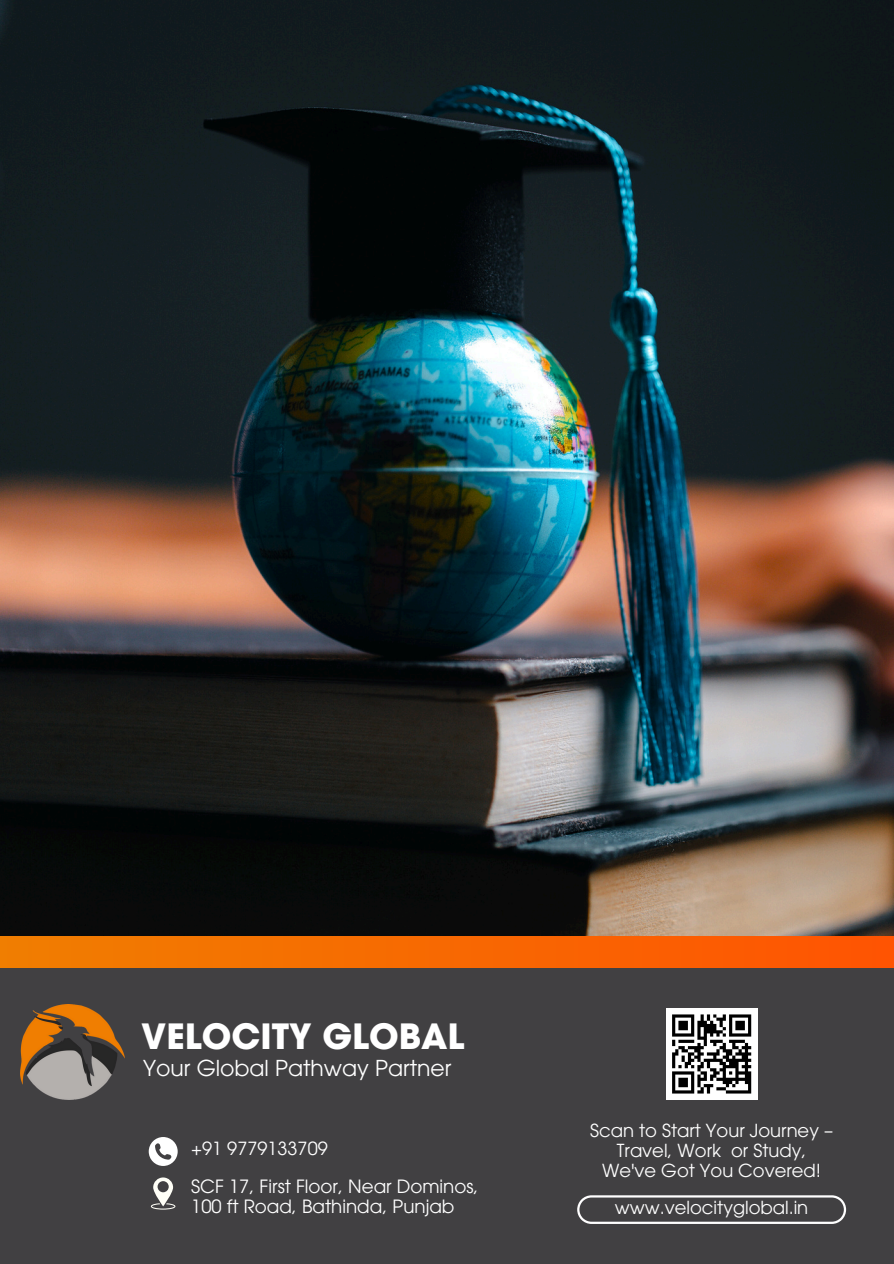
<style>
.page{position:relative;width:894px;height:1264px;background:#fff}
.page>*{position:absolute;margin:0;border:0;box-sizing:border-box;transform-origin:0 0}
.t1{font:700 34.8px "ITC Avant Garde Pro";color:#fff}
.t2{font:21.9px "ITC Avant Garde Pro";color:#fff}
.t3{font:18.3px "ITC Avant Garde Pro";color:#fff}
.t4{font:18.15px "ITC Avant Garde Pro";color:#fff}
.t5{font:18px/20.2px "ITC Avant Garde Pro";color:#fff;text-align:center}
</style>
<div class="page">
<img style="left:0;top:0;width:893px;height:936px">
<div style="left:0;top:967px;width:893px;height:296px;background:#414042"></div>
<div style="left:0;top:936px;width:893px;height:31px;background:linear-gradient(to right,#f07e01,#ff5402)"></div>
<img style="left:21px;top:1004px;width:103px;height:95px">
<svg style="left:149px;top:1137px;width:29px;height:28px"></svg>
<svg style="left:151px;top:1177px;width:24px;height:32px"></svg>
<svg style="left:577px;top:1195px;width:268px;height:28px"></svg>
<div style="left:665px;top:1008px;width:92px;height:91px;background:#fff"></div>
<svg style="left:672px;top:1014px;width:79px;height:79px"></svg>
<hr style="left:725px;top:1090px;width:26px;height:3px;background:#000">
<p class="t1" style="left:141px;top:1023px;width:325px">VELOCITY GLOBAL</p>
<p class="t2" style="left:143px;top:1060px;width:309px">Your Global Pathway Partner</p>
<h1 class="t4" style="left:191px;top:1141px;width:138px">+91 9779133709</h1>
<p class="t3" style="left:191px;top:1179px;width:289px">SCF 17, First Floor, Near Dominos,</p>
<p class="t3" style="left:191px;top:1199px;width:264px">100 ft Road, Bathinda, Punjab</p>
<p class="t5" style="left:590px;top:1122px;width:244px">Scan to Start Your Journey –<br>Travel, Work or Study,</p>
<p class="t5" style="left:602px;top:1162px;width:221px">We've Got You Covered!</p>
<p class="t5" style="left:614px;top:1199px;width:195px">www.velocityglobal.in</p>
</div>
